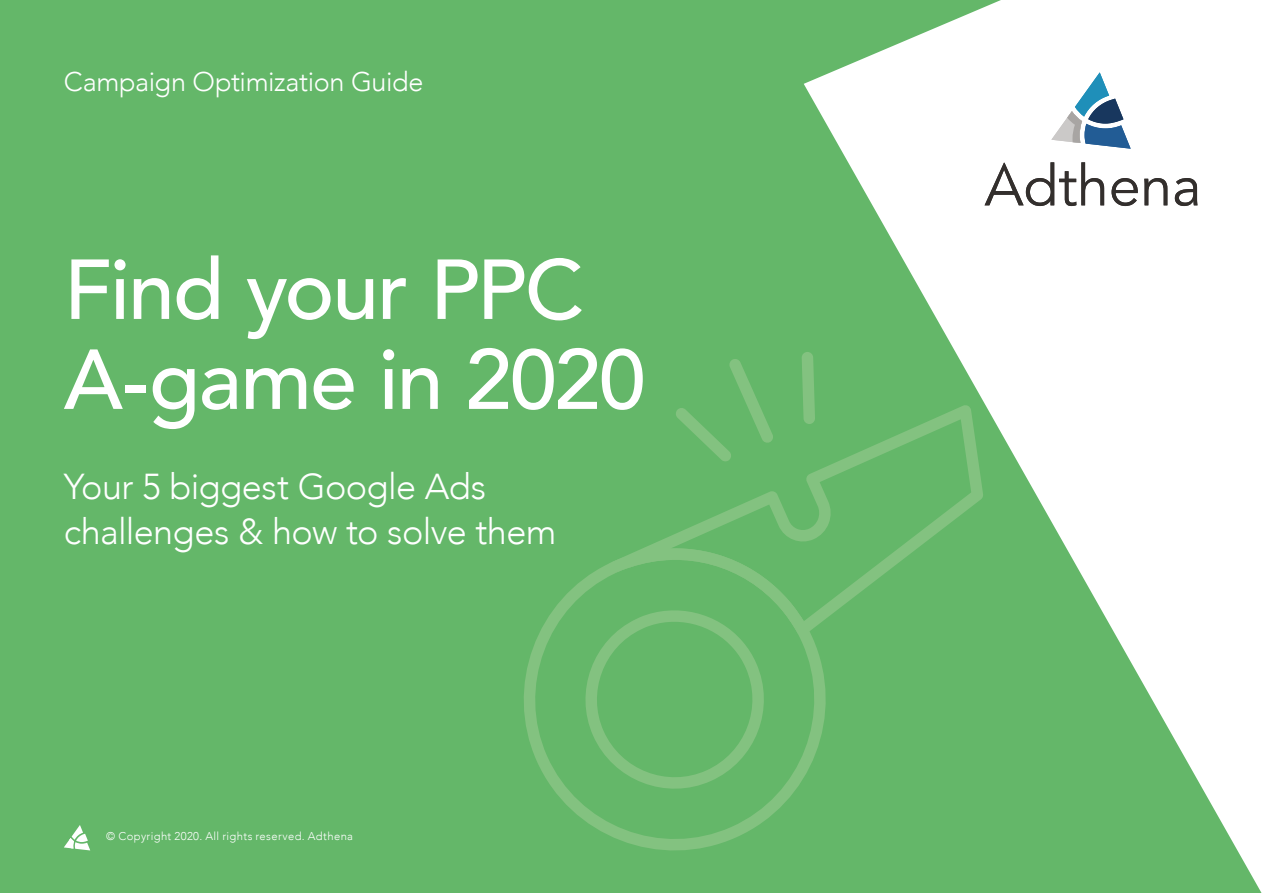
<style>
.page{position:relative;width:1263px;height:893px;background:#64b769}
.page>*{position:absolute;margin:0;border:0;box-sizing:border-box;transform-origin:0 0}
.t1{font:500 84px/90px "Avenir";letter-spacing:-.025em;color:#fff}
.t2{font:300 36px/45px "Avenir";letter-spacing:-.015em;color:#fff}
.t3{font:300 27px "Avenir";letter-spacing:-.015em;color:#fff}
.t4{font:300 11.25px "Avenir";letter-spacing:.035em;color:#fff}
</style>
<div class="page">
<svg style="left:804px;top:0;width:459px;height:893px;fill:#fff"></svg>
<svg style="left:64px;top:825px;width:26px;height:25px"></svg>
<svg style="left:1051px;top:72px;width:80px;height:77px;background:#b0c5d4"></svg>
<svg style="left:984px;top:162px;width:120px;height:44px;background:#c8c7c6"></svg>
<svg style="left:1111px;top:178px;width:27px;height:28px"></svg>
<svg style="left:1144px;top:178px;width:23px;height:27px"></svg>
<svg style="left:1175px;top:178px;width:22px;height:28px"></svg>
<svg style="left:524px;top:564px;width:322px;height:307px"></svg>
<svg style="left:574px;top:602px;width:202px;height:199px"></svg>
<svg style="left:609px;top:405px;width:374px;height:231px"></svg>
<svg style="left:675px;top:359px;width:99px;height:103px"></svg>
<svg style="left:802px;top:352px;width:13px;height:72px"></svg>
<p class="t3" style="left:64px;top:66px;width:361px">Campaign Optimization Guide</p>
<h1 class="t1" style="left:64px;top:240px;width:583px">Find your PPC<br>A-game in 2020</h1>
<p class="t2" style="left:64px;top:464px;width:494px">Your 5 biggest Google Ads challenges &amp; how to solve them</p>
<p class="t4" style="left:106px;top:830px;width:248px">© Copyright 2020. All rights reserved. Adthena</p>
</div>
